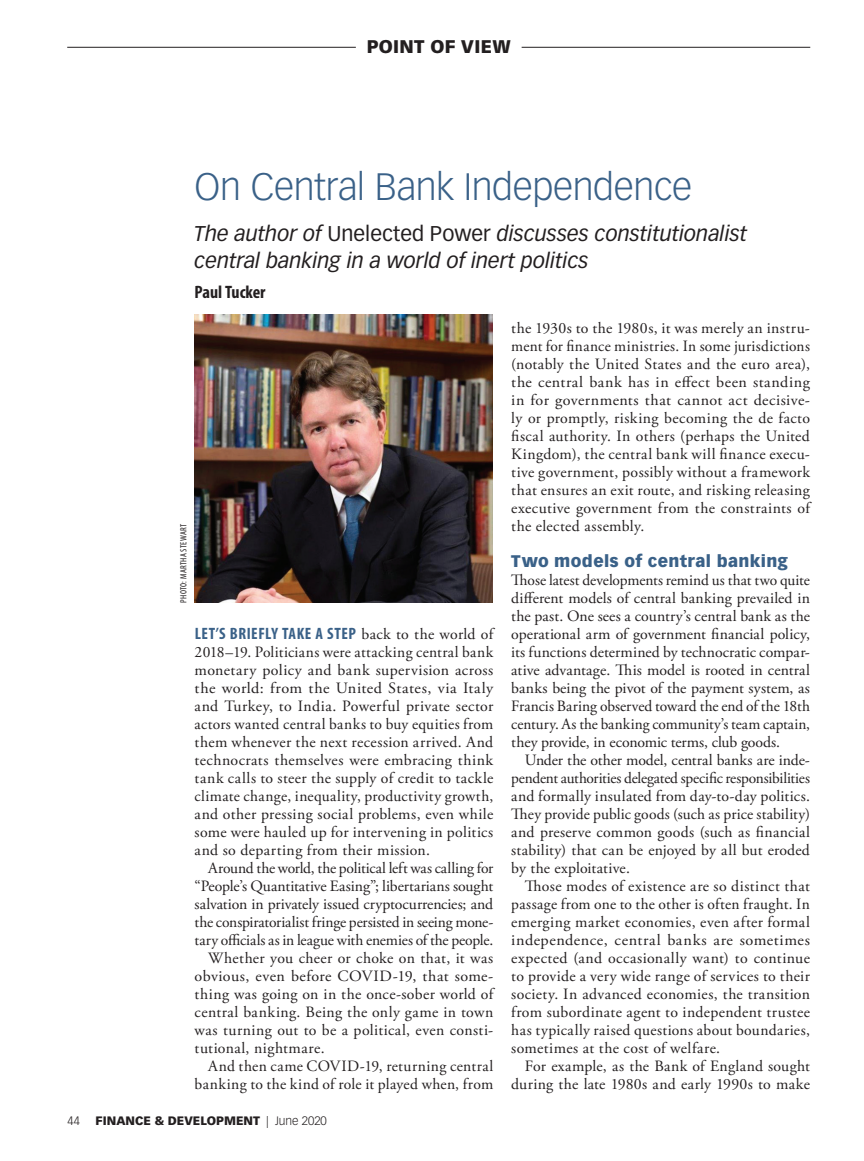
<style>
.page{position:relative;width:864px;height:1161px;background:#fff}
.page>*{position:absolute;margin:0;border:0;box-sizing:border-box;transform-origin:0 0}
.GLOBAL_-_Department{font:300 37.5px "Vectora LT Std";letter-spacing:-.01em;color:#3a6188}
.GLOBAL_-_Department-2{font:italic 21px/27px "Vectora LT Std";color:#231f20}
.GLOBAL_-_Department-3{font:900 18px "Vectora LT Std";letter-spacing:.02em;color:#231f20}
.GLOBAL_-_Byline__Beg{font:700 condensed 18px "Myriad Pro";color:#231f20}
.GLOBAL_-_Body_Copy{font:700 condensed 16.5px "Myriad Pro";letter-spacing:.035em;color:#3a6188}
.GLOBAL_-_Subhead{font:900 16.5px "Vectora LT Std";letter-spacing:.02em;color:#3a6188}
.GLOBAL_-_Body_Copy-2{font:15.75px/18px "Adobe Garamond Pro";letter-spacing:.015em;color:#231f20;text-align:justify}
.t1{font:900 12px "Vectora LT Std";color:#231f20}
.t2{font:300 12px "Vectora LT Std";color:#231f20}
.GLOBAL_-_Photo_Credi{font:condensed 9px "Myriad Pro";letter-spacing:.04em;color:#231f20}
.s1{font-style:normal}
.s2{font-family:"Adobe Garamond Pro";font-weight:400;font-stretch:normal;font-size:15.75px;color:#231f20}
.s3{font-weight:300}
</style>
<div class="page">
<hr style="left:67px;top:47px;width:289px;height:1px;background:#231f20">
<hr style="left:522px;top:47px;width:288px;height:1px;background:#231f20">
<img style="left:195px;top:315px;width:297px;height:288px">
<p class="GLOBAL_-_Department-3" style="left:367px;top:36px;width:146px">POINT OF VIEW</p>
<p class="GLOBAL_-_Department" style="left:195px;top:165px;width:499px">On Central Bank Independence</p>
<p class="GLOBAL_-_Department-2" style="left:195px;top:220px;width:554px">The author of <span class="s1">Unelected Power</span> discusses constitutionalist central banking in a world of inert politics</p>
<p class="GLOBAL_-_Byline__Beg" style="left:195px;top:282px;width:72px">Paul Tucker</p>
<p class="GLOBAL_-_Photo_Credi" style="left:179px;top:603px;width:81px;rotate:-90deg">PHOTO: MARTHA STEWART</p>
<p class="GLOBAL_-_Body_Copy" style="left:195px;top:624px;width:300px">LET’S BRIEFLY TAKE A STEP <span class="s2">back to the world of</span></p>
<p class="GLOBAL_-_Body_Copy-2" style="left:195px;top:644px;width:300px">2018–19. Politicians were attacking central bank monetary policy and bank supervision across the world: from the United States, via Italy and Turkey, to India. Powerful private sector actors wanted central banks to buy equities from them whenever the next recession arrived. And technocrats themselves were embracing think tank calls to steer the supply of credit to tackle climate change, inequality, productivity growth, and other pressing social problems, even while some were hauled up for intervening in politics and so departing from their mission.</p>
<p class="GLOBAL_-_Body_Copy-2" style="left:195px;top:860px;width:300px;text-indent:14px">Around the world, the political left was calling for “People’s Quantitative Easing”; libertarians sought salvation in privately issued cryptocurrencies; and the conspiratorialist fringe persisted in seeing mone&shy;tary officials as in league with enemies of the people.</p>
<p class="GLOBAL_-_Body_Copy-2" style="left:195px;top:950px;width:300px;text-indent:14px">Whether you cheer or choke on that, it was obvious, even before COVID-19, that some&shy;thing was going on in the once-sober world of central banking. Being the only game in town was turning out to be a political, even consti&shy;tutional, nightmare.</p>
<p class="GLOBAL_-_Body_Copy-2" style="left:195px;top:1058px;width:300px;text-align:right">And then came COVID-19, returning central banking to the kind of role it played when, from</p>
<p class="t2" style="left:68px;top:1114px;width:14px">44</p>
<p class="t1" style="left:96px;top:1113px;width:233px">FINANCE &amp; DEVELOPMENT <span class="s3">| June 2020</span></p>
<p class="GLOBAL_-_Body_Copy-2" style="left:511px;top:320px;width:300px">the 1930s to the 1980s, it was merely an instru&shy;ment for finance ministries. In some jurisdictions (notably the United States and the euro area), the central bank has in effect been standing in for governments that cannot act decisive&shy;ly or promptly, risking becoming the de facto fiscal authority. In others (perhaps the United Kingdom), the central bank will finance execu&shy;tive government, possibly without a framework that ensures an exit route, and risking releasing executive government from the constraints of the elected assembly.</p>
<p class="GLOBAL_-_Subhead" style="left:511px;top:551px;width:278px">Two models of central banking</p>
<p class="GLOBAL_-_Body_Copy-2" style="left:511px;top:572px;width:300px">Those latest developments remind us that two quite different models of central banking prevailed in the past. One sees a country’s central bank as the operational arm of government financial policy, its functions determined by technocratic compar&shy;ative advantage. This model is rooted in central banks being the pivot of the payment system, as Francis Baring observed toward the end of the 18th century. As the banking community’s team captain, they provide, in economic terms, club goods.</p>
<p class="GLOBAL_-_Body_Copy-2" style="left:511px;top:752px;width:300px;text-indent:14px">Under the other model, central banks are inde&shy;pendent authorities delegated specific responsibilities and formally insulated from day-to-day politics.<br>They provide public goods (such as price stability) and preserve common goods (such as financial stability) that can be enjoyed by all but eroded by the exploitative.</p>
<p class="GLOBAL_-_Body_Copy-2" style="left:511px;top:878px;width:300px;text-indent:14px">Those modes of existence are so distinct that passage from one to the other is often fraught. In emerging market economies, even after formal independence, central banks are sometimes expected (and occasionally want) to continue to provide a very wide range of services to their society. In advanced economies, the transition from subordinate agent to independent trustee has typically raised questions about boundaries, sometimes at the cost of welfare.</p>
<p class="GLOBAL_-_Body_Copy-2" style="left:511px;top:1058px;width:300px;text-align:right">For example, as the Bank of England sought during the late 1980s and early 1990s to make</p>
</div>
